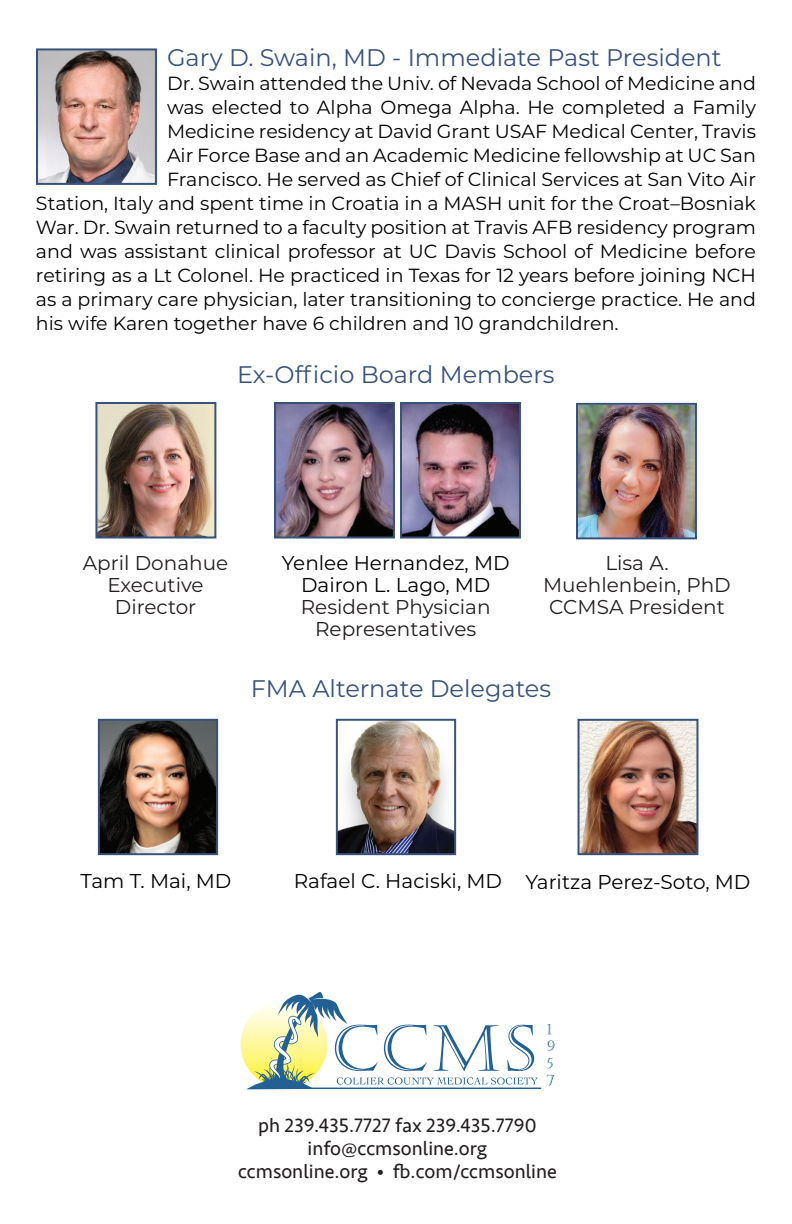
<style>
.page{position:relative;width:792px;height:1224px;background:#fff}
.page>*{position:absolute;margin:0;border:0;box-sizing:border-box;transform-origin:0 0}
.t1{font:24px "Montserrat";color:#38527c}
.t2{font:20px/22px "Montserrat";color:#231f20;text-align:center}
.t3{font:20px/22px "Montserrat";color:#000;text-align:center}
.t4{font:20px/23px "Seravek";color:#231f20;text-align:center}
.t5{font:19px "Montserrat";color:#000}
</style>
<div class="page">
<img style="left:339px;top:722px;width:114px;height:130px">
<div style="left:336px;top:719px;width:120px;height:136px;border:2px solid #38527c"></div>
<img style="left:39px;top:51px;width:115px;height:131px">
<div style="left:36px;top:48px;width:121px;height:137px;border:2px solid #38527c"></div>
<img style="left:581px;top:722px;width:114px;height:130px">
<div style="left:578px;top:719px;width:120px;height:136px;border:2px solid #38527c"></div>
<img style="left:101px;top:722px;width:114px;height:130px">
<div style="left:98px;top:719px;width:120px;height:136px;border:2px solid #38527c"></div>
<img style="left:98px;top:405px;width:115px;height:131px">
<div style="left:95px;top:402px;width:121px;height:137px;border:2px solid #38527c"></div>
<img style="left:579px;top:406px;width:115px;height:130px">
<div style="left:576px;top:403px;width:121px;height:136px;border:2px solid #38527c"></div>
<img style="left:277px;top:405px;width:115px;height:131px">
<div style="left:274px;top:402px;width:121px;height:137px;border:2px solid #38527c"></div>
<img style="left:403px;top:405px;width:115px;height:131px">
<div style="left:400px;top:402px;width:121px;height:137px;border:2px solid #38527c"></div>
<hr style="left:305px;top:1088px;width:236px;height:1px;background:#236194">
<svg style="left:246px;top:992px;width:292px;height:97px"></svg>
<svg style="left:547px;top:1024px;width:4px;height:10px"></svg>
<svg style="left:547px;top:1040px;width:7px;height:11px"></svg>
<svg style="left:546px;top:1058px;width:7px;height:10px"></svg>
<svg style="left:547px;top:1075px;width:7px;height:11px"></svg>
<p class="t1" style="left:167px;top:41px;width:556px">Gary D. Swain, MD - Immediate Past President</p>
<p class="t5" style="left:167px;top:71px;width:590px">Dr. Swain attended the Univ. of Nevada School of Medicine and</p>
<p class="t5" style="left:167px;top:95px;width:591px">was elected to Alpha Omega Alpha. He completed a Family</p>
<p class="t5" style="left:167px;top:119px;width:590px">Medicine residency at David Grant USAF Medical Center, Travis</p>
<p class="t5" style="left:167px;top:143px;width:590px">Air Force Base and an Academic Medicine fellowship at UC San</p>
<p class="t5" style="left:167px;top:167px;width:591px">Francisco. He served as Chief of Clinical Services at San Vito Air</p>
<p class="t5" style="left:36px;top:191px;width:722px">Station, Italy and spent time in Croatia in a MASH unit for the Croat–Bosniak</p>
<p class="t5" style="left:36px;top:215px;width:722px">War. Dr. Swain returned to a faculty position at Travis AFB residency program</p>
<p class="t5" style="left:36px;top:239px;width:721px">and was assistant clinical professor at UC Davis School of Medicine before</p>
<p class="t5" style="left:36px;top:263px;width:722px">retiring as a Lt Colonel. He practiced in Texas for 12 years before joining NCH</p>
<p class="t5" style="left:36px;top:287px;width:722px">as a primary care physician, later transitioning to concierge practice. He and</p>
<p class="t5" style="left:36px;top:311px;width:584px">his wife Karen together have 6 children and 10 grandchildren.</p>
<p class="t1" style="left:237px;top:358px;width:319px">Ex-Officio Board Members</p>
<p class="t2" style="left:83px;top:551px;width:147px">April Donahue<br>Executive<br>Director</p>
<p class="t2" style="left:543px;top:551px;width:189px">Lisa A.<br>Muehlenbein, PhD<br>CCMSA President</p>
<p class="t3" style="left:282px;top:551px;width:229px">Yenlee Hernandez, MD<br>Dairon L. Lago, MD</p>
<p class="t2" style="left:301px;top:595px;width:191px">Resident Physician<br>Representatives</p>
<p class="t1" style="left:251px;top:672px;width:302px">FMA Alternate Delegates</p>
<p class="t3" style="left:81px;top:869px;width:152px">Tam T. Mai, MD</p>
<p class="t3" style="left:294px;top:869px;width:210px">Rafael C. Haciski, MD</p>
<p class="t3" style="left:526px;top:870px;width:226px">Yaritza Perez-Soto, MD</p>
<p class="t4" style="left:238px;top:1114px;width:320px">ph 239.435.7727 fax 239.435.7790 info@ccmsonline.org<br>ccmsonline.org • fb.com/ccmsonline</p>
</div>
